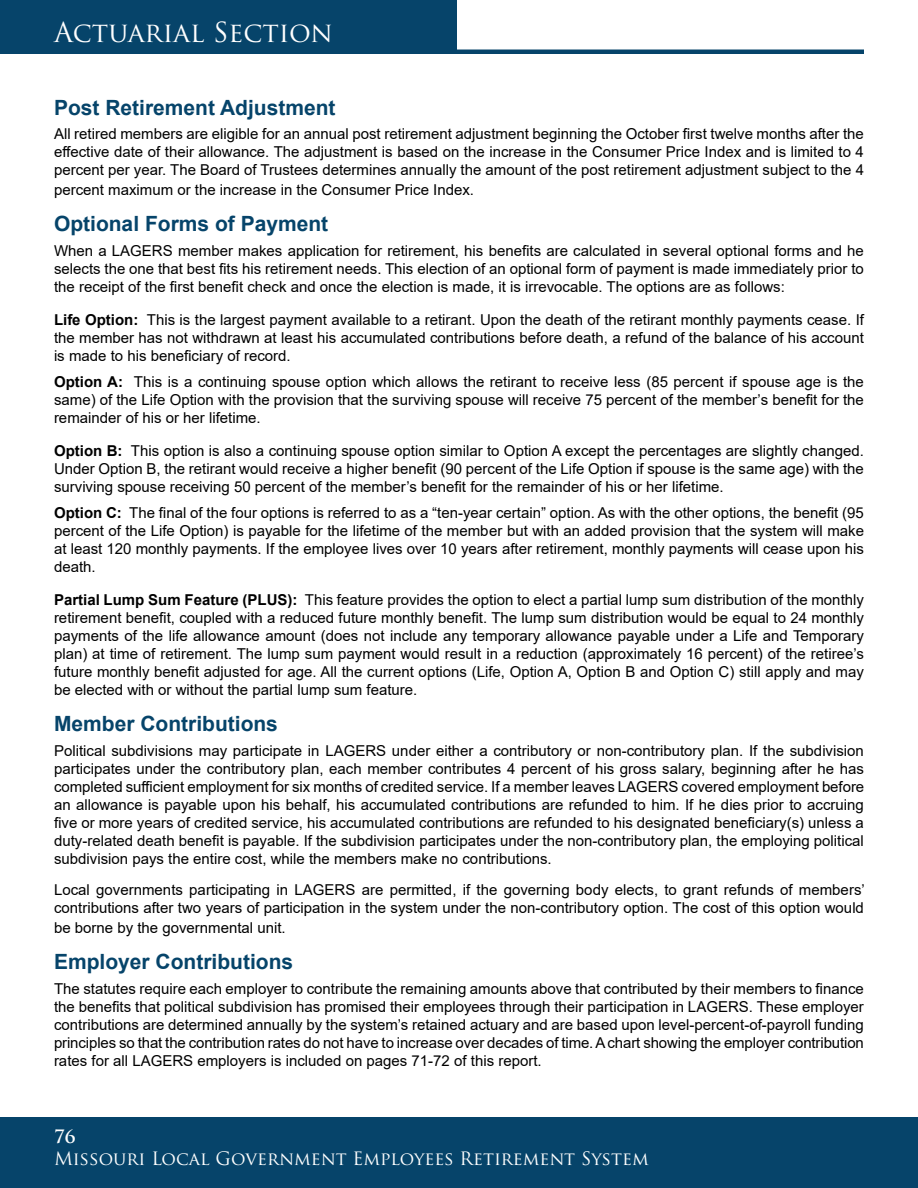
<style>
.page{position:relative;width:918px;height:1188px;background:#fff}
.page>*{position:absolute;margin:0;border:0;box-sizing:border-box;transform-origin:0 0}
.t1{font:27px "Trajan Pro";color:#fff}
.t2{font:700 21px "Arial";color:#06446a}
.t3{font:18px "Trajan Pro";color:#fff}
.t4{font:700 18px "Trajan Pro";color:#fff}
.t5{font:15px/18px "Arial";color:#000;text-align:justify}
.s1{font-weight:700}
</style>
<div class="page">
<div style="left:0;top:0;width:458px;height:54px;background:#06446a"></div>
<hr style="left:0;top:50px;width:864px;height:4px;background:#06446a">
<div style="left:0;top:1117px;width:918px;height:71px;background:#06446a"></div>
<h1 class="t1" style="left:54px;top:15px;width:280px">Actuarial Section</h1>
<h2 class="t2" style="left:54px;top:92px;width:283px">Post Retirement Adjustment</h2>
<p class="t5" style="left:54px;top:125px;width:812px">All retired members are eligible for an annual post retirement adjustment beginning the October first twelve months after the effective date of their allowance. The adjustment is based on the increase in the Consumer Price Index and is limited to 4 percent per year. The Board of Trustees determines annually the amount of the post retirement adjustment subject to the 4</p>
<p class="t5" style="left:54px;top:181px;width:422px">percent maximum or the increase in the Consumer Price Index.</p>
<h2 class="t2" style="left:54px;top:209px;width:276px">Optional Forms of Payment</h2>
<p class="t5" style="left:54px;top:241px;width:811px">When a LAGERS member makes application for retirement, his benefits are calculated in several optional forms and he selects the one that best fits his retirement needs. This election of an optional form of payment is made immediately prior to the receipt of the first benefit check and once the election is made, it is irrevocable. The options are as follows:</p>
<p class="t5" style="left:54px;top:310px;width:812px"><span class="s1">Life Option:</span> This is the largest payment available to a retirant. Upon the death of the retirant monthly payments cease. If the member has not withdrawn at least his accumulated contributions before death, a refund of the balance of his account is made to his beneficiary of record.</p>
<p class="t5" style="left:54px;top:373px;width:811px"><span class="s1">Option A:</span> This is a continuing spouse option which allows the retirant to receive less (85 percent if spouse age is the same) of the Life Option with the provision that the surviving spouse will receive 75 percent of the member’s benefit for the remainder of his or her lifetime.</p>
<p class="t5" style="left:54px;top:442px;width:811px"><span class="s1">Option B:</span> This option is also a continuing spouse option similar to Option A except the percentages are slightly changed.<br>Under Option B, the retirant would receive a higher benefit (90 percent of the Life Option if spouse is the same age) with the surviving spouse receiving 50 percent of the member’s benefit for the remainder of his or her lifetime.</p>
<p class="t5" style="left:54px;top:504px;width:812px"><span class="s1">Option C:</span> The final of the four options is referred to as a “ten-year certain” option. As with the other options, the benefit (95 percent of the Life Option) is payable for the lifetime of the member but with an added provision that the system will make at least 120 monthly payments. If the employee lives over 10 years after retirement, monthly payments will cease upon his death.</p>
<p class="t5" style="left:54px;top:591px;width:812px"><span class="s1">Partial Lump Sum Feature (PLUS):</span> This feature provides the option to elect a partial lump sum distribution of the monthly retirement benefit, coupled with a reduced future monthly benefit. The lump sum distribution would be equal to 24 monthly payments of the life allowance amount (does not include any temporary allowance payable under a Life and Temporary plan) at time of retirement. The lump sum payment would result in a reduction (approximately 16 percent) of the retiree’s future monthly benefit adjusted for age. All the current options (Life, Option A, Option B and Option C) still apply and may be elected with or without the partial lump sum feature.</p>
<h2 class="t2" style="left:54px;top:709px;width:226px">Member Contributions</h2>
<p class="t5" style="left:54px;top:742px;width:812px">Political subdivisions may participate in LAGERS under either a contributory or non-contributory plan. If the subdivision participates under the contributory plan, each member contributes 4 percent of his gross salary, beginning after he has completed sufficient employment for six months of credited service. If a member leaves LAGERS covered employment before an allowance is payable upon his behalf, his accumulated contributions are refunded to him. If he dies prior to accruing five or more years of credited service, his accumulated contributions are refunded to his designated beneficiary(s) unless a duty-related death benefit is payable. If the subdivision participates under the non-contributory plan, the employing political subdivision pays the entire cost, while the members make no contributions.</p>
<p class="t5" style="left:54px;top:881px;width:812px">Local governments participating in LAGERS are permitted, if the governing body elects, to grant refunds of members’ contributions after two years of participation in the system under the non-contributory option. The cost of this option would</p>
<p class="t5" style="left:54px;top:919px;width:233px">be borne by the governmental unit.</p>
<h2 class="t2" style="left:54px;top:947px;width:241px">Employer Contributions</h2>
<p class="t5" style="left:54px;top:979px;width:811px">The statutes require each employer to contribute the remaining amounts above that contributed by their members to finance the benefits that political subdivision has promised their employees through their participation in LAGERS. These employer contributions are determined annually by the system’s retained actuary and are based upon level-percent-of-payroll funding principles so that the contribution rates do not have to increase over decades of time. A chart showing the employer contribution rates for all LAGERS employers is included on pages 71-72 of this report.</p>
<p class="t4" style="left:54px;top:1125px;width:23px">76</p>
<p class="t3" style="left:54px;top:1147px;width:596px">Missouri Local Government Employees Retirement System</p>
</div>
